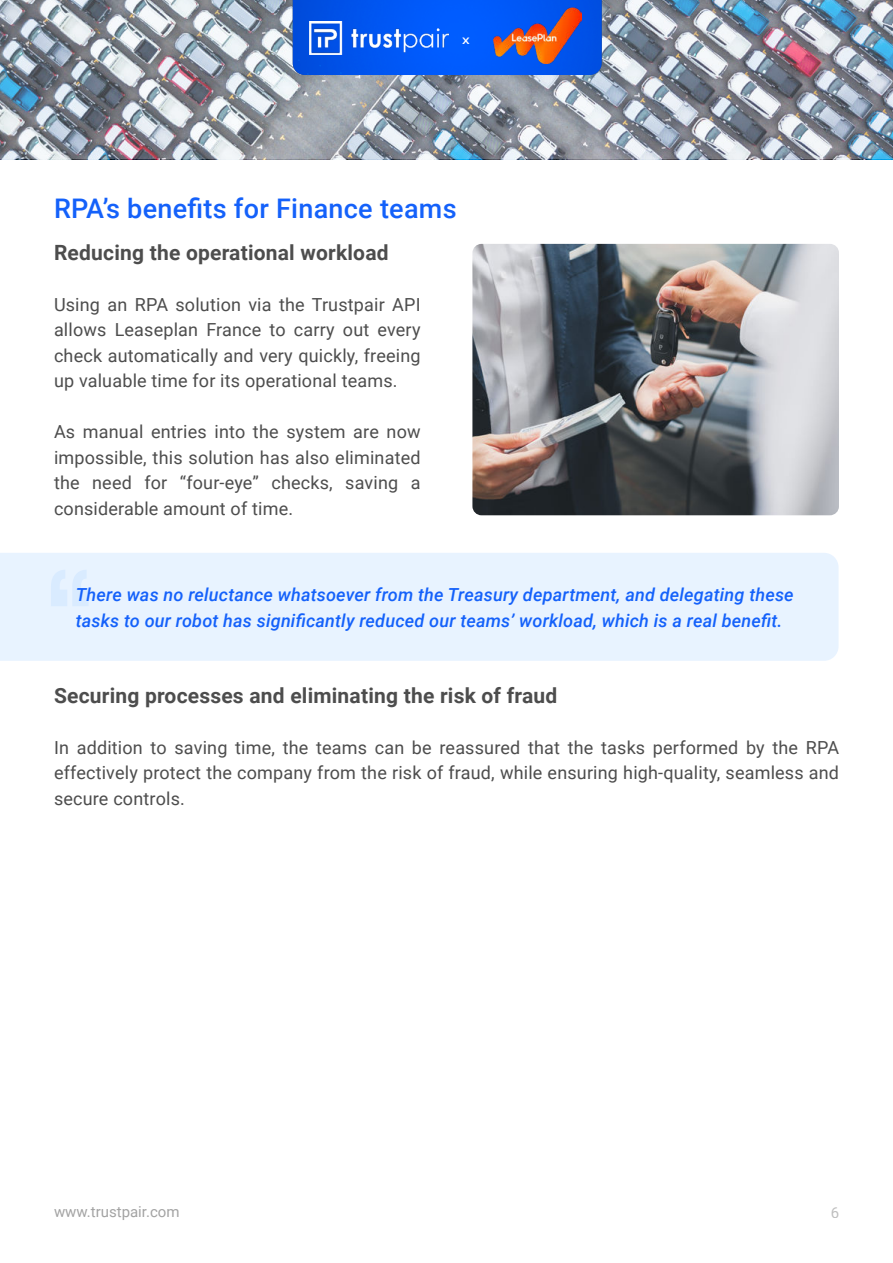
<style>
.page{position:relative;width:893px;height:1263px;background:#fff}
.page>*{position:absolute;margin:0;border:0;box-sizing:border-box;transform-origin:0 0}
.t1{font:500 27px "Roboto";letter-spacing:.01em;color:#1461fa}
.t2{font:700 21px "Roboto";letter-spacing:.01em;color:#4d4d4d}
.t3{font:18px/25.5px "Roboto";letter-spacing:.01em;color:#4d4d4d;text-align:justify}
.t4{font:italic 500 18px/25.5px "Roboto";letter-spacing:.01em;color:#1461fa}
.t5{font:15px "Roboto";color:#a3a3a3}
.t6{font:500 9px "Roboto";color:#fff;scale:1.33 1}
</style>
<div class="page">
<div style="left:0;top:553px;width:839px;height:108px;background:#e8f3ff"></div>
<svg style="left:51px;top:570px;width:38px;height:36px"></svg>
<img style="left:0;top:0;width:893px;height:159px">
<img style="left:293px;top:0;width:309px;height:75px">
<img style="left:310px;top:21px;width:139px;height:33px">
<img style="left:493px;top:8px;width:88px;height:56px">
<img style="left:472px;top:244px;width:367px;height:271px">
<p class="t6" style="left:462px;top:37px;width:7px">X</p>
<h1 class="t1" style="left:54px;top:189px;width:404px">RPA’s benefits for Finance teams</h1>
<p class="t2" style="left:54px;top:244px;width:336px">Reducing the operational workload</p>
<p class="t3" style="left:54px;top:293px;width:368px">Using an RPA solution via the Trustpair API allows Leaseplan France to carry out every check automatically and very quickly, freeing up valuable time for its operational teams.</p>
<p class="t3" style="left:54px;top:420px;width:368px">As manual entries into the system are now impossible, this solution has also eliminated the need for “four-eye” checks, saving a considerable amount of time.</p>
<p class="t4" style="left:76px;top:584px;width:719px">There was no reluctance whatsoever from the Treasury department, and delegating these tasks to our robot has significantly reduced our teams’ workload, which is a real benefit.</p>
<p class="t2" style="left:54px;top:686px;width:505px">Securing processes and eliminating the risk of fraud</p>
<p class="t3" style="left:54px;top:736px;width:787px">In addition to saving time, the teams can be reassured that the tasks performed by the RPA effectively protect the company from the risk of fraud, while ensuring high-quality, seamless and secure controls.</p>
<p class="t5" style="left:54px;top:1205px;width:127px">www.trustpair.com</p>
<p class="t5" style="left:830px;top:1206px;width:10px">6</p>
</div>
